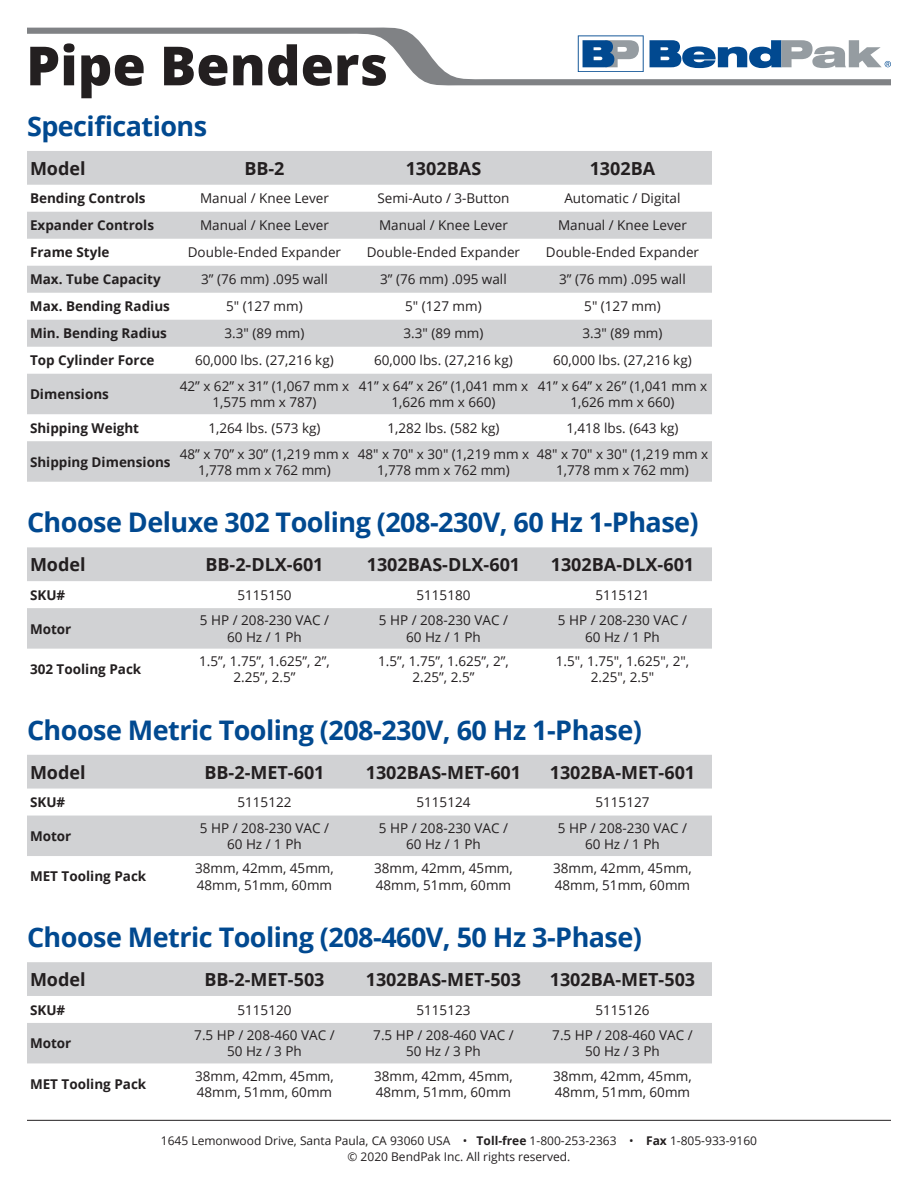
<style>
.page{position:relative;width:918px;height:1188px;background:#fff}
.page>*{position:absolute;margin:0;border:0;box-sizing:border-box;transform-origin:0 0}
.t1{font:800 54px "Open Sans";color:#231f20}
.t2{font:700 27px "Open Sans";letter-spacing:-.02em;color:#014990}
.t3{font:700 18px "Open Sans";color:#231f20}
.t4{font:13.5px/16.2px "Open Sans";color:#231f20;text-align:center}
.t5{font:700 13.5px "Open Sans";color:#231f20}
.t6{font:12px "Open Sans";color:#231f20}
.s1{font-weight:700}
</style>
<div class="page">
<svg style="left:27px;top:27px;width:864px;height:58px"></svg>
<hr style="left:27px;top:1120px;width:864px;height:1px;background:#231f20">
<svg style="left:27px;top:151px;width:685px;height:331px;fill:#d1d2d4"></svg>
<svg style="left:650px;top:40px;width:241px;height:28px"></svg>
<svg style="left:578px;top:35px;width:66px;height:37px"></svg>
<svg style="left:27px;top:755px;width:685px;height:101px;fill:#d1d2d4"></svg>
<svg style="left:27px;top:547px;width:685px;height:102px;fill:#d1d2d4"></svg>
<svg style="left:27px;top:962px;width:685px;height:101px;fill:#d1d2d4"></svg>
<h1 class="t1" style="left:26px;top:25px;width:363px">Pipe Benders</h1>
<h2 class="t2" style="left:27px;top:107px;width:182px">Specifications</h2>
<h3 class="t3" style="left:30px;top:155px;width:57px">Model</h3>
<h3 class="t3" style="left:244px;top:155px;width:42px">BB-2</h3>
<h3 class="t3" style="left:406px;top:155px;width:77px">1302BAS</h3>
<h3 class="t3" style="left:590px;top:155px;width:67px">1302BA</h3>
<p class="t5" style="left:30px;top:189px;width:117px">Bending Controls</p>
<p class="t4" style="left:200px;top:190px;width:130px">Manual / Knee Lever</p>
<p class="t4" style="left:377px;top:190px;width:134px">Semi-Auto / 3-Button</p>
<p class="t4" style="left:564px;top:190px;width:118px">Automatic / Digital</p>
<p class="t5" style="left:30px;top:216px;width:126px">Expander Controls</p>
<p class="t4" style="left:200px;top:217px;width:130px">Manual / Knee Lever</p>
<p class="t4" style="left:379px;top:217px;width:130px">Manual / Knee Lever</p>
<p class="t4" style="left:558px;top:217px;width:130px">Manual / Knee Lever</p>
<p class="t5" style="left:30px;top:243px;width:81px">Frame Style</p>
<p class="t4" style="left:188px;top:244px;width:155px">Double-Ended Expander</p>
<p class="t4" style="left:367px;top:244px;width:155px">Double-Ended Expander</p>
<p class="t4" style="left:546px;top:244px;width:155px">Double-Ended Expander</p>
<p class="t5" style="left:30px;top:270px;width:132px">Max. Tube Capacity</p>
<p class="t4" style="left:201px;top:271px;width:128px">3” (76 mm) .095 wall</p>
<p class="t4" style="left:380px;top:271px;width:128px">3” (76 mm) .095 wall</p>
<p class="t4" style="left:559px;top:271px;width:128px">3” (76 mm) .095 wall</p>
<p class="t5" style="left:30px;top:297px;width:141px">Max. Bending Radius</p>
<p class="t4" style="left:226px;top:298px;width:78px">5" (127 mm)</p>
<p class="t4" style="left:405px;top:298px;width:78px">5" (127 mm)</p>
<p class="t4" style="left:584px;top:298px;width:78px">5" (127 mm)</p>
<p class="t5" style="left:30px;top:324px;width:138px">Min. Bending Radius</p>
<p class="t4" style="left:224px;top:325px;width:82px">3.3" (89 mm)</p>
<p class="t4" style="left:403px;top:325px;width:82px">3.3" (89 mm)</p>
<p class="t4" style="left:582px;top:325px;width:82px">3.3" (89 mm)</p>
<p class="t5" style="left:30px;top:351px;width:126px">Top Cylinder Force</p>
<p class="t4" style="left:195px;top:352px;width:140px">60,000 lbs. (27,216 kg)</p>
<p class="t4" style="left:374px;top:352px;width:140px">60,000 lbs. (27,216 kg)</p>
<p class="t4" style="left:553px;top:352px;width:140px">60,000 lbs. (27,216 kg)</p>
<p class="t5" style="left:30px;top:385px;width:80px">Dimensions</p>
<p class="t4" style="left:180px;top:378px;width:171px">42” x 62” x 31” (1,067 mm x<br>1,575 mm x 787)</p>
<p class="t4" style="left:359px;top:378px;width:171px">41” x 64” x 26” (1,041 mm x<br>1,626 mm x 660)</p>
<p class="t4" style="left:538px;top:378px;width:171px">41” x 64” x 26” (1,041 mm x<br>1,626 mm x 660)</p>
<p class="t5" style="left:30px;top:418px;width:111px">Shipping Weight</p>
<p class="t4" style="left:208px;top:420px;width:114px">1,264 lbs. (573 kg)</p>
<p class="t4" style="left:387px;top:420px;width:114px">1,282 lbs. (582 kg)</p>
<p class="t4" style="left:566px;top:420px;width:114px">1,418 lbs. (643 kg)</p>
<p class="t5" style="left:30px;top:452px;width:142px">Shipping Dimensions</p>
<p class="t4" style="left:180px;top:445px;width:171px">48” x 70” x 30” (1,219 mm x<br>1,778 mm x 762 mm)</p>
<p class="t4" style="left:358px;top:445px;width:173px">48" x 70" x 30" (1,219 mm x<br>1,778 mm x 762 mm)</p>
<p class="t4" style="left:537px;top:445px;width:173px">48" x 70" x 30" (1,219 mm x<br>1,778 mm x 762 mm)</p>
<h2 class="t2" style="left:27px;top:504px;width:673px">Choose Deluxe 302 Tooling (208-230V, 60 Hz 1-Phase)</h2>
<h3 class="t3" style="left:30px;top:552px;width:57px">Model</h3>
<h3 class="t3" style="left:205px;top:552px;width:120px">BB-2-DLX-601</h3>
<h3 class="t3" style="left:367px;top:552px;width:155px">1302BAS-DLX-601</h3>
<h3 class="t3" style="left:551px;top:552px;width:145px">1302BA-DLX-601</h3>
<p class="t5" style="left:30px;top:585px;width:37px">SKU#</p>
<p class="t4" style="left:237px;top:586px;width:56px">5115150</p>
<p class="t4" style="left:416px;top:586px;width:56px">5115180</p>
<p class="t4" style="left:595px;top:586px;width:56px">5115121</p>
<p class="t5" style="left:30px;top:619px;width:43px">Motor</p>
<p class="t4" style="left:200px;top:612px;width:131px">5 HP / 208-230 VAC /<br>60 Hz / 1 Ph</p>
<p class="t4" style="left:379px;top:612px;width:131px">5 HP / 208-230 VAC /<br>60 Hz / 1 Ph</p>
<p class="t4" style="left:558px;top:612px;width:131px">5 HP / 208-230 VAC /<br>60 Hz / 1 Ph</p>
<p class="t5" style="left:30px;top:660px;width:113px">302 Tooling Pack</p>
<p class="t4" style="left:199px;top:653px;width:132px">1.5”, 1.75”, 1.625”, 2”,<br>2.25”, 2.5”</p>
<p class="t4" style="left:378px;top:653px;width:132px">1.5”, 1.75”, 1.625”, 2”,<br>2.25”, 2.5”</p>
<p class="t4" style="left:556px;top:653px;width:135px">1.5", 1.75", 1.625", 2",<br>2.25", 2.5"</p>
<h2 class="t2" style="left:27px;top:711px;width:617px">Choose Metric Tooling (208-230V, 60 Hz 1-Phase)</h2>
<h3 class="t3" style="left:30px;top:759px;width:57px">Model</h3>
<h3 class="t3" style="left:204px;top:759px;width:122px">BB-2-MET-601</h3>
<h3 class="t3" style="left:366px;top:759px;width:157px">1302BAS-MET-601</h3>
<h3 class="t3" style="left:550px;top:759px;width:147px">1302BA-MET-601</h3>
<p class="t5" style="left:30px;top:793px;width:37px">SKU#</p>
<p class="t4" style="left:237px;top:794px;width:56px">5115122</p>
<p class="t4" style="left:416px;top:794px;width:56px">5115124</p>
<p class="t4" style="left:595px;top:794px;width:56px">5115127</p>
<p class="t5" style="left:30px;top:827px;width:43px">Motor</p>
<p class="t4" style="left:200px;top:820px;width:131px">5 HP / 208-230 VAC /<br>60 Hz / 1 Ph</p>
<p class="t4" style="left:379px;top:820px;width:131px">5 HP / 208-230 VAC /<br>60 Hz / 1 Ph</p>
<p class="t4" style="left:558px;top:820px;width:131px">5 HP / 208-230 VAC /<br>60 Hz / 1 Ph</p>
<p class="t5" style="left:30px;top:867px;width:118px">MET Tooling Pack</p>
<p class="t4" style="left:195px;top:860px;width:140px;text-align:left">38mm, 42mm, 45mm,<br>48mm, 51mm, 60mm</p>
<p class="t4" style="left:374px;top:860px;width:140px;text-align:left">38mm, 42mm, 45mm,<br>48mm, 51mm, 60mm</p>
<p class="t4" style="left:553px;top:860px;width:140px;text-align:left">38mm, 42mm, 45mm,<br>48mm, 51mm, 60mm</p>
<h2 class="t2" style="left:27px;top:918px;width:617px">Choose Metric Tooling (208-460V, 50 Hz 3-Phase)</h2>
<h3 class="t3" style="left:30px;top:967px;width:57px">Model</h3>
<h3 class="t3" style="left:204px;top:967px;width:122px">BB-2-MET-503</h3>
<h3 class="t3" style="left:366px;top:967px;width:157px">1302BAS-MET-503</h3>
<h3 class="t3" style="left:550px;top:967px;width:147px">1302BA-MET-503</h3>
<p class="t5" style="left:30px;top:1000px;width:37px">SKU#</p>
<p class="t4" style="left:237px;top:1001px;width:56px">5115120</p>
<p class="t4" style="left:416px;top:1001px;width:56px">5115123</p>
<p class="t4" style="left:595px;top:1001px;width:56px">5115126</p>
<p class="t5" style="left:30px;top:1034px;width:43px">Motor</p>
<p class="t4" style="left:194px;top:1027px;width:142px">7.5 HP / 208-460 VAC /<br>50 Hz / 3 Ph</p>
<p class="t4" style="left:373px;top:1027px;width:142px">7.5 HP / 208-460 VAC /<br>50 Hz / 3 Ph</p>
<p class="t4" style="left:552px;top:1027px;width:142px">7.5 HP / 208-460 VAC /<br>50 Hz / 3 Ph</p>
<p class="t5" style="left:30px;top:1074px;width:118px">MET Tooling Pack</p>
<p class="t4" style="left:195px;top:1067px;width:140px;text-align:left">38mm, 42mm, 45mm,<br>48mm, 51mm, 60mm</p>
<p class="t4" style="left:374px;top:1067px;width:140px;text-align:left">38mm, 42mm, 45mm,<br>48mm, 51mm, 60mm</p>
<p class="t4" style="left:553px;top:1067px;width:140px;text-align:left">38mm, 42mm, 45mm,<br>48mm, 51mm, 60mm</p>
<p class="t6" style="left:161px;top:1133px;width:598px">1645 Lemonwood Drive, Santa Paula, CA 93060 USA • <span class="s1">Toll-free</span> 1-800-253-2363 • <span class="s1">Fax</span> 1-805-933-9160</p>
<p class="t6" style="left:348px;top:1148px;width:224px">© 2020 BendPak Inc. All rights reserved.</p>
</div>
